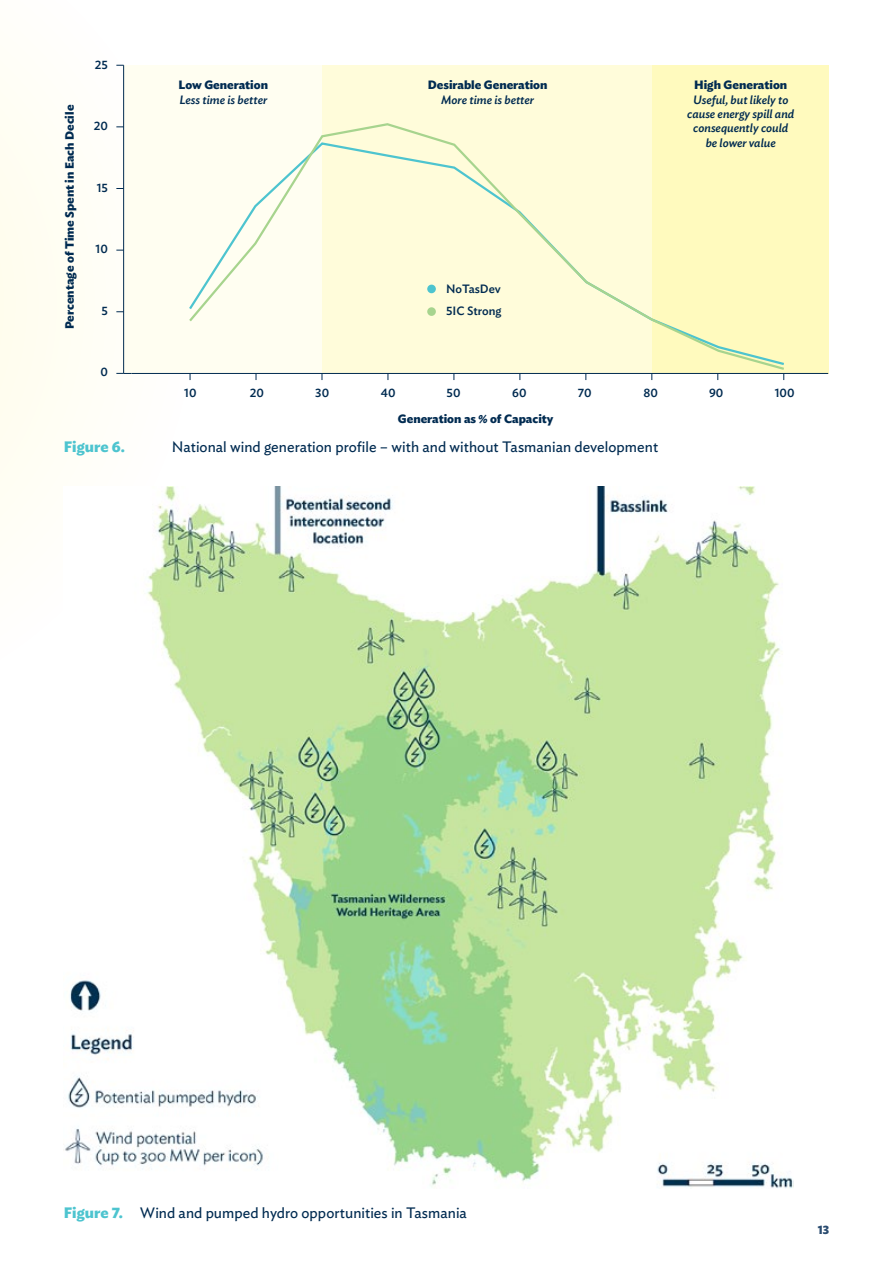
<style>
.page{position:relative;width:893px;height:1263px;background:#fff}
.page>*{position:absolute;margin:0;border:0;box-sizing:border-box;transform-origin:0 0}
.t1{font:15px "Ideal Sans";letter-spacing:.005em;color:#002b51}
.t2{font:700 15px "Ideal Sans";letter-spacing:.005em;color:#4dc4cf}
.t3{font:700 12px "Ideal Sans";color:#002b51}
.t4{font:italic 500 12px/14.4px "Ideal Sans";color:#002b51;text-align:center}
.t5{font:500 12px/22.5px "Ideal Sans";color:#002b51}
.t6{font:700 12px "Ideal Sans";color:#2a4c70}
.s1{font-weight:700;color:#4dc4cf}
</style>
<div class="page">
<div style="left:0;top:64px;width:190px;height:454px;background:#fffef6"></div>
<div style="left:123px;top:65px;width:199px;height:308px;background:#fffef1"></div>
<div style="left:322px;top:65px;width:330px;height:308px;background:#fffcda"></div>
<div style="left:652px;top:65px;width:176px;height:308px;background:#fffabe"></div>
<hr style="left:123px;top:65px;width:1px;height:308px;background:#002b51">
<hr style="left:131px;top:373px;width:697px;height:1px;background:#002b51">
<svg style="left:116px;top:373px;width:15px;height:1px"></svg>
<svg style="left:189px;top:123px;width:595px;height:247px"></svg>
<div style="left:427px;top:285px;width:9px;height:8px;background:#4dc4cf;border-radius:50%"></div>
<div style="left:427px;top:307px;width:9px;height:9px;background:#a7d48e;border-radius:50%"></div>
<img style="left:64px;top:487px;width:729px;height:701px">
<p class="t3" style="left:60px;top:329px;width:226px;rotate:-90deg">Percentage of Time Spent in Each Decile</p>
<p class="t5" style="left:95px;top:52px;width:15px">25</p>
<p class="t5" style="left:94px;top:114px;width:16px">20</p>
<p class="t5" style="left:97px;top:175px;width:13px">15</p>
<p class="t5" style="left:96px;top:237px;width:14px">10</p>
<p class="t5" style="left:102px;top:298px;width:8px">5</p>
<p class="t5" style="left:101px;top:360px;width:9px">0</p>
<p class="t3" style="left:179px;top:75px;width:91px">Low Generation</p>
<p class="t4" style="left:179px;top:91px;width:89px">Less time is better</p>
<p class="t3" style="left:428px;top:75px;width:121px">Desirable Generation</p>
<p class="t4" style="left:441px;top:91px;width:94px">More time is better</p>
<p class="t5" style="left:446px;top:276px;width:57px">NoTasDev<br>5IC Strong</p>
<p class="t3" style="left:694px;top:75px;width:94px">High Generation</p>
<p class="t4" style="left:687px;top:91px;width:109px">Useful, but likely to cause energy spill and consequently could be lower value</p>
<p class="t5" style="left:184px;top:380px;width:14px">10</p>
<p class="t5" style="left:250px;top:380px;width:16px">20</p>
<p class="t5" style="left:315px;top:380px;width:15px">30</p>
<p class="t5" style="left:381px;top:380px;width:16px">40</p>
<p class="t5" style="left:447px;top:380px;width:15px">50</p>
<p class="t5" style="left:512px;top:380px;width:16px">60</p>
<p class="t5" style="left:578px;top:380px;width:15px">70</p>
<p class="t5" style="left:643px;top:380px;width:16px">80</p>
<p class="t5" style="left:709px;top:380px;width:16px">90</p>
<p class="t5" style="left:775px;top:380px;width:21px">100</p>
<p class="t3" style="left:398px;top:409px;width:157px">Generation as % of Capacity</p>
<p class="t2" style="left:64px;top:435px;width:63px">Figure 6.</p>
<p class="t1" style="left:172px;top:436px;width:488px">National wind generation profile – with and without Tasmanian development</p>
<p class="t1" style="left:64px;top:1201px;width:405px"><span class="s1">Figure 7.</span> Wind and pumped hydro opportunities in Tasmania</p>
<p class="t6" style="left:818px;top:1220px;width:13px">13</p>
</div>
